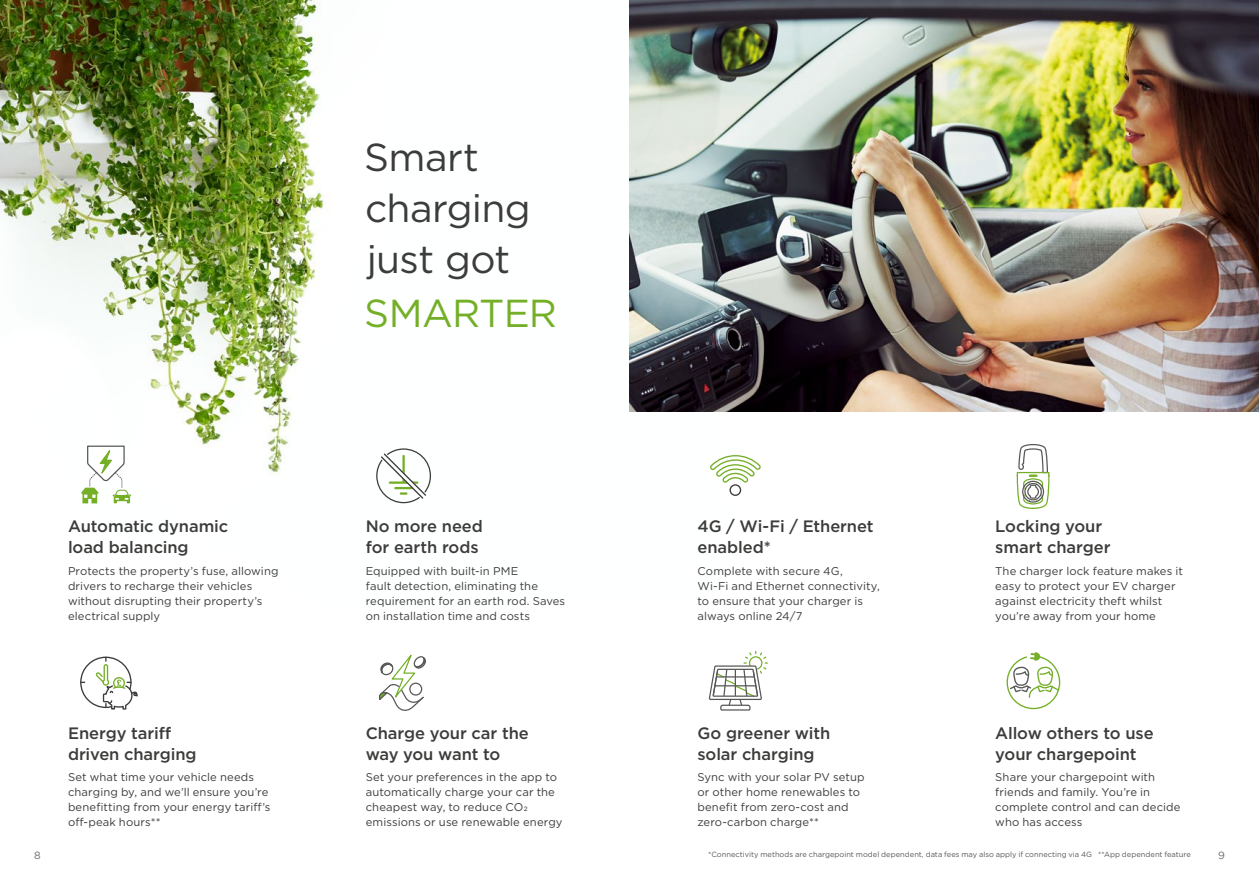
<style>
.page{position:relative;width:1259px;height:893px;background:#fff}
.page>*{position:absolute;margin:0;border:0;box-sizing:border-box;transform-origin:0 0}
.t1{font:39px/51px "Gotham";letter-spacing:-.015em;color:#3c3c3b}
.t2{font:39px "Gotham";letter-spacing:-.02em;color:#74af27}
.t3{font:500 16.5px/21px "Gotham";letter-spacing:-.005em;color:#3c3c3b}
.t4{font:11.25px/15px "Gotham";letter-spacing:.01em;color:#3c3c3b}
.t5{font:10.5px "Gotham";color:#706f6f}
.t6{font:7.5px "Gotham";letter-spacing:.005em;color:#575756}
</style>
<div class="page">
<img style="left:0;top:0;width:1142px;height:664px">
<svg style="left:81px;top:445px;width:50px;height:58px"></svg>
<svg style="left:375px;top:448px;width:57px;height:56px"></svg>
<svg style="left:1016px;top:443px;width:34px;height:67px"></svg>
<svg style="left:79px;top:656px;width:60px;height:54px"></svg>
<svg style="left:378px;top:654px;width:49px;height:57px"></svg>
<svg style="left:708px;top:651px;width:59px;height:60px"></svg>
<hr style="left:716px;top:676px;width:38px;height:1px;background:#575756">
<hr style="left:715px;top:685px;width:41px;height:1px;background:#575756">
<svg style="left:1006px;top:652px;width:55px;height:58px"></svg>
<img style="left:629px;top:0;width:630px;height:411px">
<svg style="left:710px;top:455px;width:50px;height:28px"></svg>
<div style="left:729px;top:484px;width:12px;height:12px;border:1px solid #3c3c3b;border-radius:50%"></div>
<h2 class="t3" style="left:68px;top:516px;width:162px">Automatic dynamic load balancing</h2>
<p class="t4" style="left:68px;top:563px;width:212px">Protects the property’s fuse, allowing drivers to recharge their vehicles without disrupting their property’s electrical supply</p>
<h2 class="t3" style="left:68px;top:722px;width:130px">Energy tariff driven charging</h2>
<p class="t4" style="left:68px;top:769px;width:204px">Set what time your vehicle needs charging by, and we’ll ensure you’re benefitting from your energy tariff’s off-peak hours**</p>
<h1 class="t1" style="left:364px;top:131px;width:168px">Smart charging just got</h1>
<h1 class="t2" style="left:364px;top:288px;width:194px">SMARTER</h1>
<h2 class="t3" style="left:366px;top:516px;width:119px">No more need for earth rods</h2>
<p class="t4" style="left:366px;top:563px;width:201px">Equipped with built-in PME<br>fault detection, eliminating the requirement for an earth rod. Saves on installation time and costs</p>
<h2 class="t3" style="left:366px;top:722px;width:165px">Charge your car the way you want to</h2>
<p class="t4" style="left:366px;top:769px;width:198px">Set your preferences in the app to automatically charge your car the cheapest way, to reduce CO2 emissions or use renewable energy</p>
<h2 class="t3" style="left:697px;top:516px;width:177px">4G / Wi-Fi / Ethernet enabled*</h2>
<p class="t4" style="left:697px;top:563px;width:184px">Complete with secure 4G,<br>Wi-Fi and Ethernet connectivity, to ensure that your charger is always online 24/7</p>
<h2 class="t3" style="left:697px;top:722px;width:134px">Go greener with solar charging</h2>
<p class="t4" style="left:697px;top:769px;width:168px">Sync with your solar PV setup or other home renewables to benefit from zero-cost and zero-carbon charge**</p>
<h2 class="t3" style="left:995px;top:516px;width:117px">Locking your smart charger</h2>
<p class="t4" style="left:995px;top:563px;width:189px">The charger lock feature makes it easy to protect your EV charger against electricity theft whilst you’re away from your home</p>
<h2 class="t3" style="left:995px;top:722px;width:160px">Allow others to use your chargepoint</h2>
<p class="t4" style="left:995px;top:769px;width:187px">Share your chargepoint with friends and family. You’re in complete control and can decide who has access</p>
<p class="t5" style="left:34px;top:848px;width:8px">8</p>
<p class="t6" style="left:708px;top:849px;width:484px">*Connectivity methods are chargepoint model dependent, data fees may also apply if connecting via 4G **App dependent feature</p>
<p class="t5" style="left:1218px;top:848px;width:8px">9</p>
</div>
